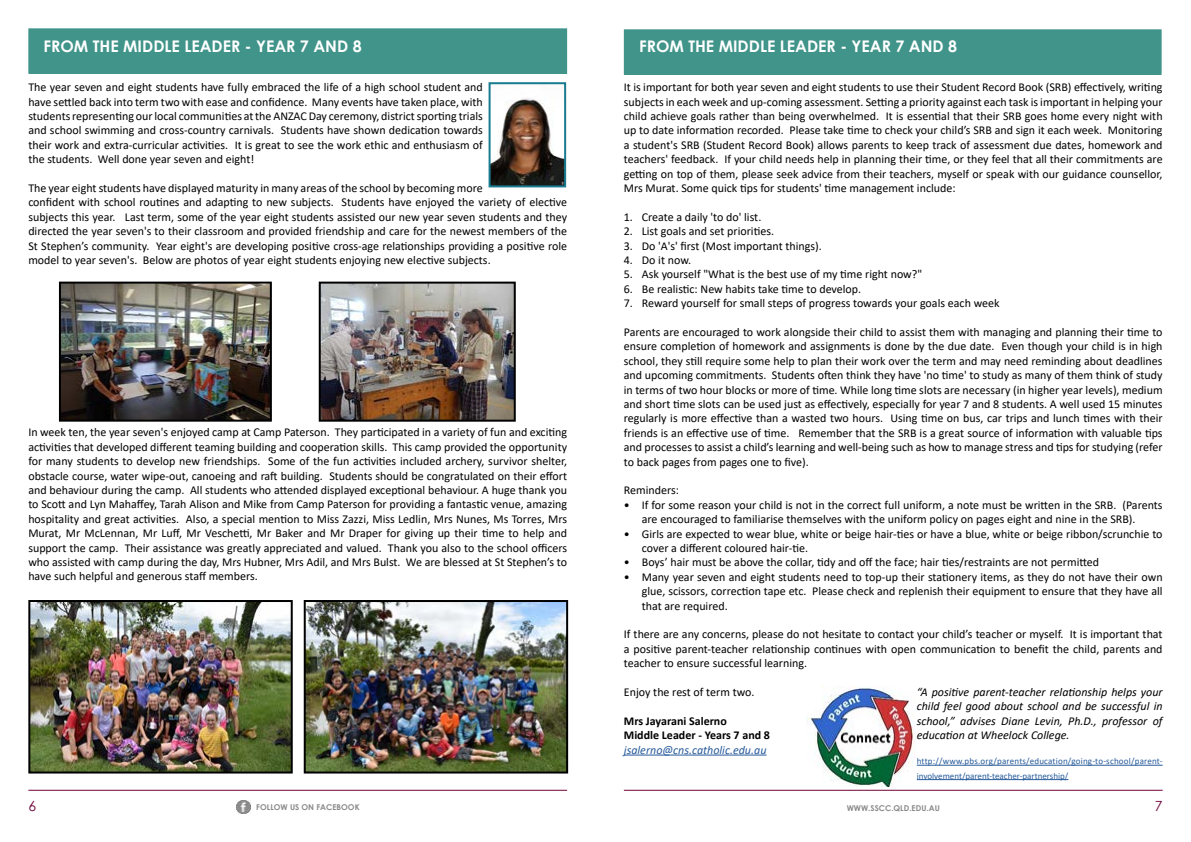
<style>
.page{position:relative;width:1191px;height:842px;background:#fff}
.page>*{position:absolute;margin:0;border:0;box-sizing:border-box;transform-origin:0 0}
.t1{font:700 16px "Century Gothic";color:#fff}
.t2{font:14px "Century Gothic";color:#6e033a}
.t3{font:12px/14.4px "Calibri";color:#000;text-align:justify}
.t4{font:italic 12px/14.4px "Calibri";color:#000;text-align:justify}
.t5{font:700 12px/14.4px "Calibri";color:#000}
.t6{font:italic 12px "Calibri";color:#275b9b}
.t7{font:9px/14.4px "Calibri";letter-spacing:.01em;color:#275b9b}
.t8{font:700 8px "Century Gothic";color:#8a8a8a}
</style>
<div class="page">
<hr style="left:28px;top:790px;width:539px;height:1px;background:#6e033a">
<hr style="left:624px;top:790px;width:538px;height:1px;background:#6e033a">
<img style="left:236px;top:800px;width:14px;height:14px">
<div style="left:624px;top:30px;width:537px;height:44px;background:#40948a"></div>
<div style="left:624px;top:29px;width:537px;height:46px;border:1px solid #40948a"></div>
<div style="left:29px;top:29px;width:537px;height:44px;background:#40948a"></div>
<div style="left:28px;top:28px;width:539px;height:46px;border:1px solid #40948a"></div>
<img style="left:491px;top:98px;width:72px;height:86px">
<div style="left:488px;top:82px;width:78px;height:105px;border:2px solid #187b8f"></div>
<hr style="left:624px;top:755px;width:142px;height:1px;background:#275b9b">
<img style="left:62px;top:285px;width:207px;height:134px">
<div style="left:59px;top:282px;width:213px;height:140px;border:2px solid #000"></div>
<img style="left:322px;top:285px;width:191px;height:134px">
<div style="left:319px;top:282px;width:197px;height:140px;border:2px solid #000"></div>
<img style="left:31px;top:603px;width:259px;height:167px">
<div style="left:28px;top:600px;width:265px;height:173px;border:2px solid #000"></div>
<img style="left:307px;top:603px;width:258px;height:167px">
<div style="left:304px;top:600px;width:264px;height:173px;border:2px solid #000"></div>
<img style="left:806px;top:687px;width:110px;height:99px">
<hr style="left:916px;top:765px;width:246px;height:1px;background:#275b9b">
<hr style="left:916px;top:779px;width:152px;height:1px;background:#275b9b">
<h1 class="t1" style="left:44px;top:34px;width:320px">FROM THE MIDDLE LEADER - YEAR 7 AND 8</h1>
<h1 class="t1" style="left:639px;top:34px;width:320px">FROM THE MIDDLE LEADER - YEAR 7 AND 8</h1>
<p class="t3" style="left:28px;top:80px;width:456px">The year seven and eight students have fully embraced the life of a high school student and have settled back into term two with ease and confidence. Many events have taken place, with students representing our local communities at the ANZAC Day ceremony, district sporting trials and school swimming and cross-country carnivals. Students have shown dedication towards their work and extra-curricular activities. It is great to see the work ethic and enthusiasm of the students. Well done year seven and eight!</p>
<p class="t3" style="left:28px;top:181px;width:540px;text-align:left">The year eight students have displayed maturity in many areas of the school by becoming more<br>confident with school routines and adapting to new subjects. Students have enjoyed the variety of elective subjects this year. Last term, some of the year eight students assisted our new year seven students and they directed the year seven's to their classroom and provided friendship and care for the newest members of the St Stephen’s community. Year eight's are developing positive cross-age relationships providing a positive role model to year seven's. Below are photos of year eight students enjoying new elective subjects.</p>
<p class="t3" style="left:624px;top:80px;width:540px">It is important for both year seven and eight students to use their Student Record Book (SRB) effectively, writing subjects in each week and up-coming assessment. Setting a priority against each task is important in helping your child achieve goals rather than being overwhelmed. It is essential that their SRB goes home every night with up to date information recorded. Please take time to check your child’s SRB and sign it each week. Monitoring a student's SRB (Student Record Book) allows parents to keep track of assessment due dates, homework and teachers' feedback. If your child needs help in planning their time, or they feel that all their commitments are getting on top of them, please seek advice from their teachers, myself or speak with our guidance counsellor, Mrs Murat. Some quick tips for students' time management include:</p>
<p class="t3" style="left:624px;top:209px;width:139px">1. Create a daily 'to do' list.</p>
<p class="t3" style="left:624px;top:224px;width:152px">2. List goals and set priorities.</p>
<p class="t3" style="left:624px;top:238px;width:199px">3. Do 'A's' first (Most important things).</p>
<p class="t3" style="left:624px;top:253px;width:69px">4. Do it now.</p>
<p class="t3" style="left:624px;top:267px;width:300px">5. Ask yourself "What is the best use of my time right now?"</p>
<p class="t3" style="left:624px;top:281px;width:239px">6. Be realistic: New habits take time to develop.</p>
<p class="t3" style="left:624px;top:296px;width:377px">7. Reward yourself for small steps of progress towards your goals each week</p>
<p class="t3" style="left:624px;top:325px;width:540px">Parents are encouraged to work alongside their child to assist them with managing and planning their time to ensure completion of homework and assignments is done by the due date. Even though your child is in high school, they still require some help to plan their work over the term and may need reminding about deadlines and upcoming commitments. Students often think they have 'no time' to study as many of them think of study in terms of two hour blocks or more of time. While long time slots are necessary (in higher year levels), medium and short time slots can be used just as effectively, especially for year 7 and 8 students. A well used 15 minutes regularly is more effective than a wasted two hours. Using time on bus, car trips and lunch times with their friends is an effective use of time. Remember that the SRB is a great source of information with valuable tips and processes to assist a child’s learning and well-being such as how to manage stress and tips for studying (refer to back pages from pages one to five).</p>
<p class="t3" style="left:624px;top:483px;width:57px">Reminders:</p>
<p class="t3" style="left:642px;top:497px;width:522px;text-indent:-18px">• If for some reason your child is not in the correct full uniform, a note must be written in the SRB. (Parents are encouraged to familiarise themselves with the uniform policy on pages eight and nine in the SRB).</p>
<p class="t3" style="left:642px;top:526px;width:522px;text-indent:-18px">• Girls are expected to wear blue, white or beige hair-ties or have a blue, white or beige ribbon/scrunchie to cover a different coloured hair-tie.</p>
<p class="t3" style="left:624px;top:555px;width:477px">• Boys’ hair must be above the collar, tidy and off the face; hair ties/restraints are not permitted</p>
<p class="t3" style="left:642px;top:569px;width:522px;text-indent:-18px">• Many year seven and eight students need to top-up their stationery items, as they do not have their own glue, scissors, correction tape etc. Please check and replenish their equipment to ensure that they have all that are required.</p>
<p class="t3" style="left:624px;top:627px;width:540px">If there are any concerns, please do not hesitate to contact your child’s teacher or myself. It is important that a positive parent-teacher relationship continues with open communication to benefit the child, parents and teacher to ensure successful learning.</p>
<p class="t3" style="left:624px;top:685px;width:132px">Enjoy the rest of term two.</p>
<p class="t5" style="left:624px;top:713px;width:148px">Mrs Jayarani Salerno<br>Middle Leader - Years 7 and 8</p>
<p class="t6" style="left:624px;top:741px;width:144px">jsalerno@cns.catholic.edu.au</p>
<p class="t3" style="left:28px;top:425px;width:540px">In week ten, the year seven's enjoyed camp at Camp Paterson. They participated in a variety of fun and exciting activities that developed different teaming building and cooperation skills. This camp provided the opportunity for many students to develop new friendships. Some of the fun activities included archery, survivor shelter, obstacle course, water wipe-out, canoeing and raft building. Students should be congratulated on their effort and behaviour during the camp. All students who attended displayed exceptional behaviour. A huge thank you to Scott and Lyn Mahaffey, Tarah Alison and Mike from Camp Paterson for providing a fantastic venue, amazing hospitality and great activities. Also, a special mention to Miss Zazzi, Miss Ledlin, Mrs Nunes, Ms Torres, Mrs Murat, Mr McLennan, Mr Luff, Mr Veschetti, Mr Baker and Mr Draper for giving up their time to help and support the camp. Their assistance was greatly appreciated and valued. Thank you also to the school officers who assisted with camp during the day, Mrs Hubner, Mrs Adil, and Mrs Bulst. We are blessed at St Stephen’s to have such helpful and generous staff members.</p>
<p class="t4" style="left:916px;top:684px;width:247px">“A positive parent-teacher relationship helps your child feel good about school and be successful in school,” advises Diane Levin, Ph.D., professor of education at Wheelock College.</p>
<p class="t7" style="left:916px;top:754px;width:247px">http://www.pbs.org/parents/education/going-to-school/parent&shy;involvement/parent-teacher-partnership/</p>
<p class="t2" style="left:28px;top:796px;width:9px">6</p>
<p class="t8" style="left:256px;top:801px;width:105px">FOLLOW US ON FACEBOOK</p>
<p class="t8" style="left:846px;top:801px;width:95px">WWW.SSCC.QLD.EDU.AU</p>
<p class="t2" style="left:1154px;top:796px;width:9px">7</p>
</div>
